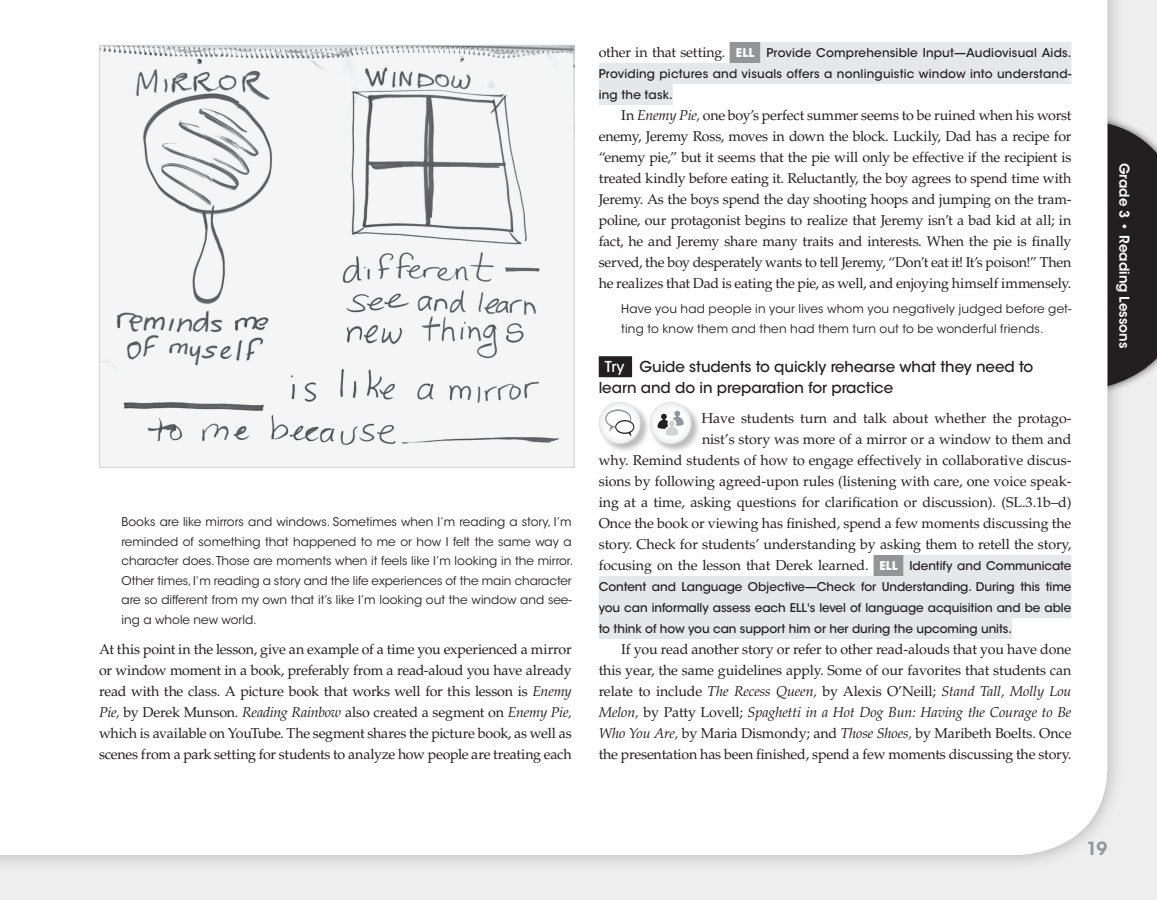
<style>
.page{position:relative;width:1157px;height:900px;background:#fff}
.page>*{position:absolute;margin:0;border:0;box-sizing:border-box;transform-origin:0 0}
.t1{font:600 18px "ITC Avant Garde Std";color:#939598}
.t2{font:500 15px/21px "ITC Avant Garde Std";letter-spacing:-.005em;color:#231f20}
.t3{font:14.25px/21px "Palatino LT Std";letter-spacing:-.005em;color:#231f20;text-align:justify}
.t4{font:600 13.5px "ITC Avant Garde Std";color:#fff}
.t5{font:12px/19.5px "ITC Avant Garde Std";color:#231f20}
.t6{font:500 12px/21px "ITC Avant Garde Std";color:#231f20;text-align:justify}
.s1{font-style:italic}
.s2{font-family:"Palatino LT Std";font-weight:400;font-size:14.25px}
.s3{font-weight:700;color:#fff}
.s4{color:#fff}
.s5{font-family:"ITC Avant Garde Std";font-weight:700;font-size:12px;color:#fff}
.s6{font-family:"ITC Avant Garde Std";font-weight:500;font-size:12px}
</style>
<div class="page">
<div style="left:0;top:0;width:1156px;height:900px;background:#eeeeef"></div>
<svg style="left:1124px;top:123px;width:32px;height:263px;background:#373435"></svg>
<div style="left:0;top:0;width:1124px;height:872px;background:#231f20;opacity:.3"></div>
<div style="left:0;top:0;width:1107px;height:855px;background:#fff"></div>
<img style="left:101px;top:47px;width:471px;height:419px">
<div style="left:729px;top:42px;width:31px;height:21px;background:#939598"></div>
<div style="left:760px;top:42px;width:311px;height:21px;background:#e6e7e9"></div>
<div style="left:598px;top:63px;width:473px;height:21px;background:#e6e7e9"></div>
<div style="left:598px;top:84px;width:75px;height:21px;background:#e6e7e9"></div>
<div style="left:598px;top:356px;width:34px;height:21px;background:#231f20"></div>
<div style="left:873px;top:555px;width:30px;height:21px;background:#939598"></div>
<div style="left:903px;top:555px;width:168px;height:21px;background:#e6e7e9"></div>
<div style="left:598px;top:576px;width:473px;height:21px;background:#e6e7e9"></div>
<div style="left:598px;top:597px;width:473px;height:21px;background:#e6e7e9"></div>
<div style="left:598px;top:618px;width:413px;height:21px;background:#e6e7e9"></div>
<div style="left:598px;top:402px;width:52px;height:51px;background:#231f20;opacity:.3"></div>
<div style="left:599px;top:402px;width:41px;height:42px;border:1px solid #dcdddf;border-radius:50%"></div>
<svg style="left:599px;top:403px;width:41px;height:40px"></svg>
<svg style="left:605px;top:409px;width:29px;height:28px"></svg>
<div style="left:649px;top:402px;width:52px;height:52px;background:#231f20;opacity:.3"></div>
<div style="left:649px;top:402px;width:42px;height:42px;border:1px solid #dcdddf;border-radius:50%"></div>
<svg style="left:650px;top:403px;width:41px;height:40px"></svg>
<svg style="left:655px;top:408px;width:31px;height:30px"></svg>
<p class="t5" style="left:122px;top:512px;width:453px">Books are like mirrors and windows. Sometimes when I’m reading a story, I’m reminded of something that happened to me or how I felt the same way a character does. Those are moments when it feels like I’m looking in the mirror.<br>Other times, I’m reading a story and the life experiences of the main character are so different from my own that it’s like I’m looking out the window and see&shy;ing a whole new world.</p>
<p class="t3" style="left:99px;top:639px;width:474px">At this point in the lesson, give an example of a time you experienced a mirror or window moment in a book, preferably from a read-aloud you have already read with the class. A picture book that works well for this lesson is <span class="s1">Enemy Pie,</span> by Derek Munson. <span class="s1">Reading Rainbow</span> also created a segment on <span class="s1">Enemy Pie, </span>which is available on YouTube. The segment shares the picture book, as well as scenes from a park setting for students to analyze how people are treating each</p>
<p class="t6" style="left:598px;top:42px;width:474px"><span class="s2">other in that setting.</span> <span class="s3">ELL</span> Provide Comprehensible Input—Audiovisual Aids.<br>Providing pictures and visuals offers a nonlinguistic window into understand&shy;ing the task.</p>
<p class="t3" style="left:598px;top:105px;width:474px;text-indent:23px">In <span class="s1">Enemy Pie,</span> one boy’s perfect summer seems to be ruined when his worst enemy, Jeremy Ross, moves in down the block. Luckily, Dad has a recipe for “enemy pie,” but it seems that the pie will only be effective if the recipient is treated kindly before eating it. Reluctantly, the boy agrees to spend time with Jeremy. As the boys spend the day shooting hoops and jumping on the tram&shy;poline, our protagonist begins to realize that Jeremy isn’t a bad kid at all; in fact, he and Jeremy share many traits and interests. When the pie is finally served, the boy desperately wants to tell Jeremy, “Don’t eat it! It’s poison!” Then he realizes that Dad is eating the pie, as well, and enjoying himself immensely.</p>
<p class="t5" style="left:621px;top:300px;width:452px">Have you had people in your lives whom you negatively judged before get&shy;ting to know them and then had them turn out to be wonderful friends.</p>
<p class="t2" style="left:598px;top:356px;width:436px;text-indent:6px"><span class="s4">Try</span> Guide students to quickly rehearse what they need to learn and do in preparation for practice</p>
<p class="t3" style="left:598px;top:408px;width:474px;text-align:right">Have students turn and talk about whether the protago-<br>nist’s story was more of a mirror or a window to them and<br>why. Remind students of how to engage effectively in collaborative discus&shy;sions by following agreed-upon rules (listening with care, one voice speak&shy;ing at a time, asking questions for clarification or discussion). (SL.3.1b–d)<br>Once the book or viewing has finished, spend a few moments discussing the story. Check for students’ understanding by asking them to retell the story, focusing on the lesson that Derek learned. <span class="s5">ELL</span> <span class="s6">Identify and Communicate</span></p>
<p class="t6" style="left:598px;top:576px;width:474px">Content and Language Objective—Check for Understanding. During this time you can informally assess each ELL's level of language acquisition and be able to think of how you can support him or her during the upcoming units.</p>
<p class="t3" style="left:598px;top:639px;width:474px;text-indent:23px">If you read another story or refer to other read-alouds that you have done this year, the same guidelines apply. Some of our favorites that students can relate to include <span class="s1">The Recess Queen,</span> by Alexis O’Neill; <span class="s1">Stand Tall, Molly Lou Melon,</span> by Patty Lovell; <span class="s1">Spaghetti in a Hot Dog Bun: Having the Courage to Be Who You Are,</span> by Maria Dismondy; and <span class="s1">Those Shoes,</span> by Maribeth Boelts. Once the presentation has been finished, spend a few moments discussing the story.</p>
<p class="t4" style="left:1133px;top:163px;width:187px;rotate:90deg">Grade 3 • Reading Lessons</p>
<p class="t1" style="left:1086px;top:837px;width:23px">19</p>
</div>
